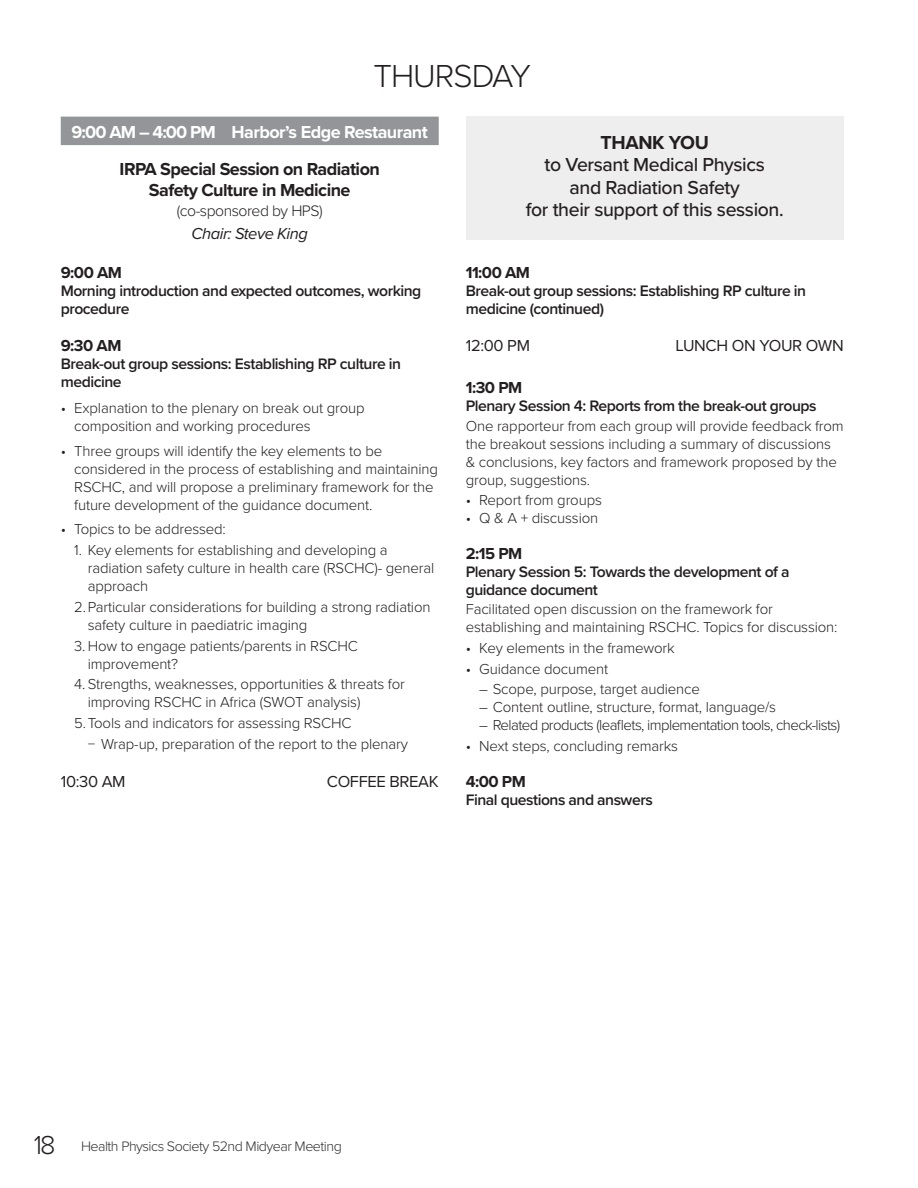
<style>
.page{position:relative;width:918px;height:1188px;background:#fff}
.page>*{position:absolute;margin:0;border:0;box-sizing:border-box;transform-origin:0 0}
.Day{font:300 33px "Proxima Nova";letter-spacing:-.03em;color:#231f20}
.t1{font:500 19.5px/22.5px "Proxima Nova";letter-spacing:-.02em;color:#231f20;text-align:center}
.Title__title{font:700 18px/21px "Proxima Nova";letter-spacing:-.03em;color:#231f20;text-align:center}
.Rule_Date__time{font:700 18px "Proxima Nova";letter-spacing:-.03em;color:#fff}
.Breaks{font:16.5px "Proxima Nova";letter-spacing:-.02em;color:#231f20}
.Time__time2{font:700 16.5px "Proxima Nova";letter-spacing:-.03em;color:#231f20}
.Chair__chair{font:italic 16.5px "Proxima Nova";letter-spacing:-.03em;color:#231f20}
.Abstract__abstract{font:600 15.75px/18px "Proxima Nova";letter-spacing:-.03em;color:#231f20}
.Title__title-2{font:300 15.75px "Proxima Nova";letter-spacing:-.03em;color:#231f20}
.Author__author{font:300 15px/18px "Proxima Nova";letter-spacing:-.01em;color:#231f20}
.Author__author-2{font:300 15px "Proxima Nova";letter-spacing:-.04em;color:#231f20}
.t2{font:300 14.25px "Proxima Nova";letter-spacing:-.035em;color:#312f30}
.s1{font-weight:700}
.s2{font-size:27px;color:#231f20}
</style>
<div class="page">
<div style="left:61px;top:117px;width:378px;height:28px;background:#939598"></div>
<div style="left:466px;top:117px;width:378px;height:123px;background:#eeeeef"></div>
<p class="Day" style="left:373px;top:51px;width:159px">THURSDAY</p>
<p class="Rule_Date__time" style="left:72px;top:118px;width:358px">9:00 AM – 4:00 PM Harbor’s Edge Restaurant</p>
<p class="Title__title" style="left:120px;top:158px;width:262px">IRPA Special Session on Radiation<br>Safety Culture in Medicine</p>
<p class="Title__title-2" style="left:177px;top:199px;width:147px">(co-sponsored by HPS)</p>
<p class="Chair__chair" style="left:192px;top:222px;width:118px">Chair: Steve King</p>
<p class="Time__time2" style="left:61px;top:260px;width:63px">9:00 AM</p>
<p class="Abstract__abstract" style="left:61px;top:281px;width:362px">Morning introduction and expected outcomes, working procedure</p>
<p class="Time__time2" style="left:61px;top:333px;width:62px">9:30 AM</p>
<p class="Abstract__abstract" style="left:61px;top:354px;width:342px">Break-out group sessions: Establishing RP culture in medicine</p>
<p class="Author__author" style="left:74px;top:398px;width:292px;text-indent:-14px">• Explanation to the plenary on break out group composition and working procedures</p>
<p class="Author__author" style="left:74px;top:441px;width:365px;text-indent:-14px">• Three groups will identify the key elements to be considered in the process of establishing and maintaining RSCHC, and will propose a preliminary framework for the future development of the guidance document.</p>
<p class="Author__author" style="left:61px;top:520px;width:167px">• Topics to be addressed:</p>
<p class="Author__author" style="left:88px;top:540px;width:348px;text-indent:-14px">1. Key elements for establishing and developing a radiation safety culture in health care (RSCHC)- general approach</p>
<p class="Author__author" style="left:88px;top:597px;width:344px;text-indent:-14px">2.Particular considerations for building a strong radiation safety culture in paediatric imaging</p>
<p class="Author__author" style="left:88px;top:636px;width:272px;text-indent:-14px">3. How to engage patients/parents in RSCHC improvement?</p>
<p class="Author__author" style="left:88px;top:674px;width:319px;text-indent:-14px">4. Strengths, weaknesses, opportunities &amp; threats for improving RSCHC in Africa (SWOT analysis)</p>
<p class="Author__author" style="left:74px;top:713px;width:279px">5.Tools and indicators for assessing RSCHC</p>
<p class="Author__author" style="left:88px;top:734px;width:322px">− Wrap-up, preparation of the report to the plenary</p>
<p class="Breaks" style="left:61px;top:769px;width:66px">10:30 AM</p>
<p class="Breaks" style="left:327px;top:769px;width:113px">COFFEE BREAK</p>
<p class="t1" style="left:526px;top:130px;width:260px"><span class="s1">THANK YOU<br></span>to Versant Medical Physics<br>and Radiation Safety<br>for their support of this session.</p>
<p class="Time__time2" style="left:466px;top:260px;width:66px">11:00 AM</p>
<p class="Abstract__abstract" style="left:466px;top:281px;width:342px">Break-out group sessions: Establishing RP culture in medicine (continued)</p>
<p class="Breaks" style="left:466px;top:333px;width:66px">12:00 PM</p>
<p class="Breaks" style="left:675px;top:333px;width:170px">LUNCH ON YOUR OWN</p>
<p class="Time__time2" style="left:466px;top:375px;width:58px">1:30 PM</p>
<p class="Abstract__abstract" style="left:466px;top:397px;width:352px">Plenary Session 4: Reports from the break-out groups</p>
<p class="Author__author" style="left:466px;top:416px;width:380px">One rapporteur from each group will provide feedback from the breakout sessions including a summary of discussions &amp; conclusions, key factors and framework proposed by the group, suggestions.</p>
<p class="Author__author" style="left:466px;top:490px;width:138px">• Report from groups</p>
<p class="Author__author" style="left:466px;top:508px;width:134px">• Q &amp; A + discussion</p>
<p class="Time__time2" style="left:466px;top:541px;width:58px">2:15 PM</p>
<p class="Abstract__abstract" style="left:466px;top:562px;width:325px">Plenary Session 5: Towards the development of a guidance document</p>
<p class="Author__author" style="left:466px;top:600px;width:373px">Facilitated open discussion on the framework for establishing and maintaining RSCHC. Topics for discussion:</p>
<p class="Author__author" style="left:466px;top:638px;width:211px">• Key elements in the framework</p>
<p class="Author__author" style="left:466px;top:659px;width:144px">• Guidance document</p>
<p class="Author__author" style="left:479px;top:680px;width:222px">– Scope, purpose, target audience</p>
<p class="Author__author" style="left:479px;top:698px;width:298px">– Content outline, structure, format, language/s</p>
<p class="Author__author-2" style="left:479px;top:714px;width:363px">– Related products (leaflets, implementation tools, check-lists)</p>
<p class="Author__author" style="left:466px;top:736px;width:214px">• Next steps, concluding remarks</p>
<p class="Time__time2" style="left:466px;top:769px;width:62px">4:00 PM</p>
<p class="Abstract__abstract" style="left:466px;top:790px;width:189px">Final questions and answers</p>
<p class="t2" style="left:34px;top:1136px;width:310px"><span class="s2">18</span> Health Physics Society 52nd Midyear Meeting</p>
</div>
